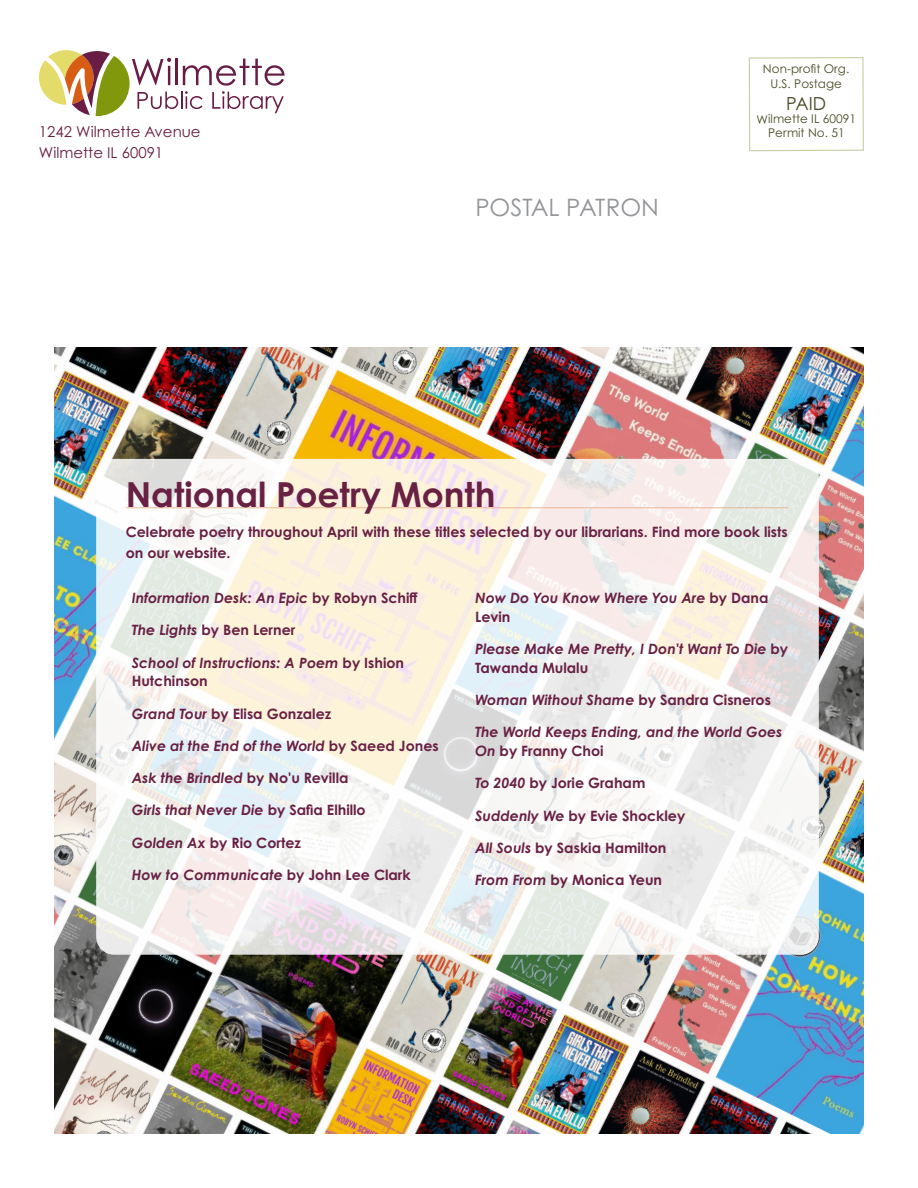
<style>
.page{position:relative;width:918px;height:1188px;background:#fff}
.page>*{position:absolute;margin:0;border:0;box-sizing:border-box;transform-origin:0 0}
.Adult_Section_head{font:700 34.5px "Century Gothic Pro";color:#682043}
.t1{font:24px "Century Gothic Pro";color:#939598}
.t2{font:18px "Century Gothic Pro";color:#4c4d29}
.t3{font:15px "Century Gothic Pro";color:#682043}
.Adult_Date{font:italic 700 14.25px/18.8px "Century Gothic Pro";color:#682043}
.Adult_Date-2{font:700 14.25px "Century Gothic Pro";color:#682043}
.Paragraph_body{font:700 14.25px/21px "Century Gothic Pro";color:#682043}
.t4{font:12px "Century Gothic Pro";letter-spacing:-.005em;color:#4c4d29}
.s1{font-style:normal}
.s2{font-style:italic}
</style>
<div class="page">
<img style="left:54px;top:348px;width:810px;height:786px">
<svg style="left:748px;top:57px;width:116px;height:95px"></svg>
<svg style="left:39px;top:50px;width:246px;height:67px"></svg>
<svg style="left:96px;top:459px;width:723px;height:496px"></svg>
<hr style="left:126px;top:507px;width:663px;height:1px;background:#ebb695">
<p class="t3" style="left:39px;top:122px;width:163px">1242 Wilmette Avenue</p>
<p class="t3" style="left:39px;top:143px;width:126px">Wilmette IL 60091</p>
<p class="t1" style="left:475px;top:192px;width:185px">POSTAL PATRON</p>
<p class="t4" style="left:763px;top:62px;width:88px">Non-profit Org.</p>
<p class="t4" style="left:770px;top:77px;width:73px">U.S. Postage</p>
<p class="t2" style="left:786px;top:92px;width:42px">PAID</p>
<p class="t4" style="left:757px;top:112px;width:101px">Wilmette IL 60091</p>
<p class="t4" style="left:768px;top:125px;width:78px">Permit No. 51</p>
<p class="Adult_Section_head" style="left:126px;top:473px;width:371px">National Poetry Month</p>
<p class="Paragraph_body" style="left:126px;top:521px;width:663px">Celebrate poetry throughout April with these titles selected by our librarians. Find more book lists on our website.</p>
<p class="Adult_Date" style="left:132px;top:588px;width:288px">Information Desk: An Epic <span class="s1">by Robyn Schiff</span></p>
<p class="Adult_Date-2" style="left:132px;top:621px;width:165px"><span class="s2">The Lights</span> by Ben Lerner</p>
<p class="Adult_Date" style="left:132px;top:653px;width:274px">School of Instructions: A Poem <span class="s1">by Ishion<br>Hutchinson</span></p>
<p class="Adult_Date-2" style="left:132px;top:705px;width:201px"><span class="s2">Grand Tour</span> by Elisa Gonzalez</p>
<p class="Adult_Date" style="left:132px;top:736px;width:309px">Alive at the End of the World <span class="s1">by Saeed Jones</span></p>
<p class="Adult_Date" style="left:132px;top:768px;width:218px">Ask the Brindled <span class="s1">by No'u Revilla</span></p>
<p class="Adult_Date" style="left:132px;top:801px;width:235px">Girls that Never Die <span class="s1">by Safia Elhillo</span></p>
<p class="Adult_Date-2" style="left:132px;top:834px;width:171px"><span class="s2">Golden Ax</span> by Rio Cortez</p>
<p class="Adult_Date" style="left:132px;top:865px;width:281px">How to Communicate <span class="s1">by John Lee Clark</span></p>
<p class="Adult_Date" style="left:475px;top:588px;width:295px">Now Do You Know Where You Are <span class="s1">by Dana<br>Levin</span></p>
<p class="Adult_Date" style="left:475px;top:639px;width:315px">Please Make Me Pretty, I Don't Want To Die <span class="s1">by<br>Tawanda Mulalu</span></p>
<p class="Adult_Date" style="left:475px;top:690px;width:297px">Woman Without Shame <span class="s1">by Sandra Cisneros</span></p>
<p class="Adult_Date" style="left:475px;top:723px;width:309px">The World Keeps Ending, and the World Goes<br>On <span class="s1">by Franny Choi</span></p>
<p class="Adult_Date-2" style="left:475px;top:774px;width:172px"><span class="s2">To 2040</span> by Jorie Graham</p>
<p class="Adult_Date-2" style="left:475px;top:807px;width:212px"><span class="s2">Suddenly We</span> by Evie Shockley</p>
<p class="Adult_Date-2" style="left:475px;top:839px;width:193px"><span class="s2">All Souls</span> by Saskia Hamilton</p>
<p class="Adult_Date-2" style="left:475px;top:871px;width:189px"><span class="s2">From From</span> by Monica Yeun</p>
</div>
